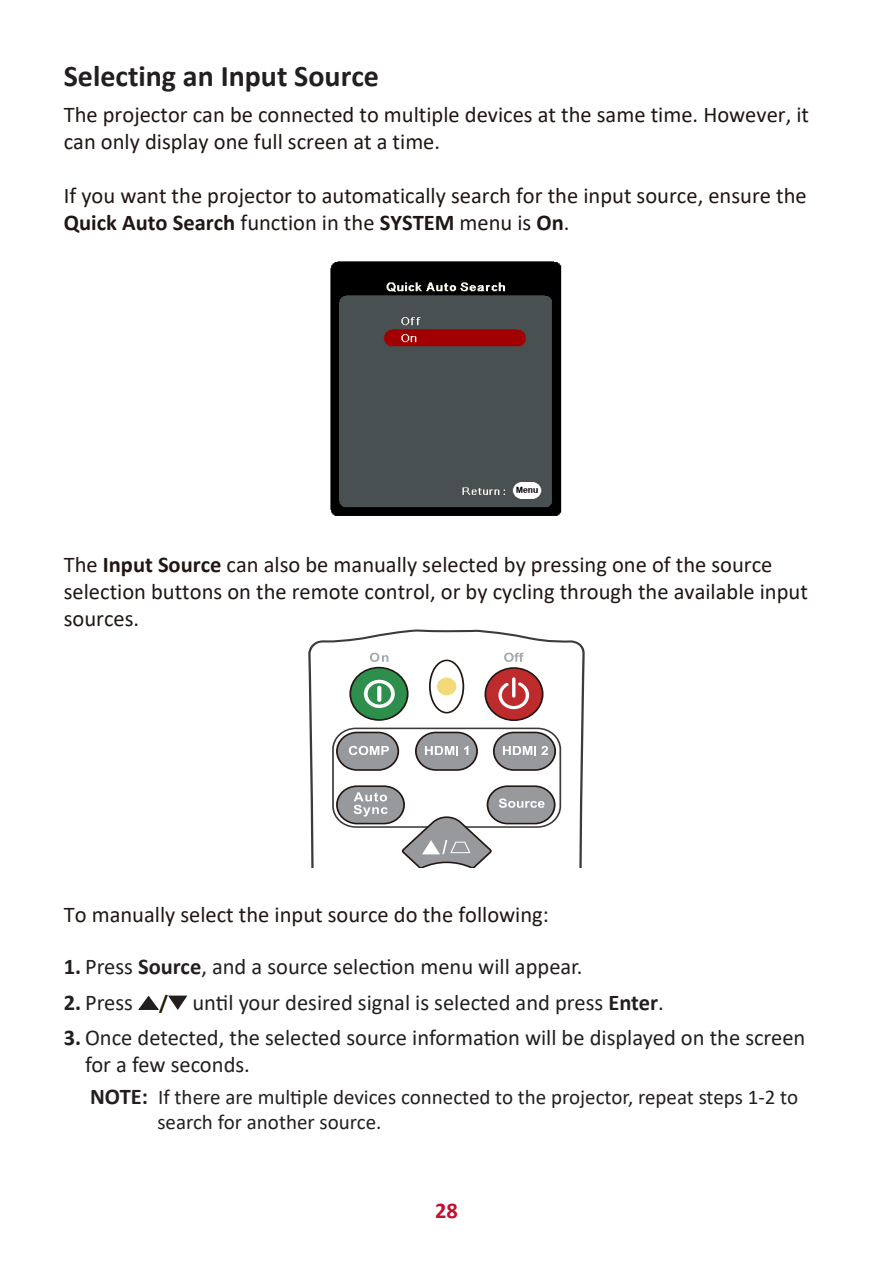
<style>
.page{position:relative;width:893px;height:1263px;background:#fff}
.page>*{position:absolute;margin:0;border:0;box-sizing:border-box;transform-origin:0 0}
.Heading_20_-_TOC{font:700 30px "Calibri";color:#231f20}
.Body{font:22.5px/27px "Calibri";color:#211613}
.t1{font:22.5px/27px "Calibri";color:#231f20}
.t2{font:700 22.5px "Calibri";color:#c3102f}
.Note{font:21px/25.2px "Calibri";color:#231f20}
.s1{font-weight:700}
.s2{font-weight:700;font-size:21px;color:#251a05}
.s3{font-weight:700;font-size:22.5px}
</style>
<div class="page">
<img style="left:330px;top:261px;width:232px;height:255px">
<svg style="left:308px;top:629px;width:277px;height:238px"></svg>
<svg style="left:335px;top:653px;width:222px;height:214px"></svg>
<svg style="left:138px;top:995px;width:21px;height:15px"></svg>
<svg style="left:168px;top:995px;width:20px;height:15px"></svg>
<p class="Heading_20_-_TOC" style="left:64px;top:55px;width:317px">Selecting an Input Source</p>
<p class="Body" style="left:64px;top:100px;width:747px">The projector can be connected to multiple devices at the same time. However, it can only display one full screen at a time.</p>
<p class="Body" style="left:64px;top:181px;width:744px">If you want the projector to automatically search for the input source, ensure the<br><span class="s1">Quick Auto Search</span> function in the <span class="s1">SYSTEM</span> menu is <span class="s1">On</span>.</p>
<p class="Body" style="left:64px;top:550px;width:746px">The <span class="s1">Input Source</span> can also be manually selected by pressing one of the source selection buttons on the remote control, or by cycling through the available input sources.</p>
<p class="Body" style="left:64px;top:900px;width:487px">To manually select the input source do the following:</p>
<p class="t1" style="left:64px;top:953px;width:520px"><span class="s1">1.</span> Press <span class="s1">Source</span>, and a source selection menu will appear.</p>
<p class="t1" style="left:64px;top:988px;width:601px"><span class="s1">2.</span> Press <span class="s2">/</span> until your desired signal is selected and press <span class="s1">Enter</span>.</p>
<p class="t1" style="left:85px;top:1024px;width:722px;text-indent:-21px"><span class="s1">3.</span> Once detected, the selected source information will be displayed on the screen for a few seconds.</p>
<p class="Note" style="left:157px;top:1084px;width:642px;text-indent:-67px"><span class="s3">NOTE:</span> If there are multiple devices connected to the projector, repeat steps 1-2 to search for another source.</p>
<p class="t2" style="left:435px;top:1194px;width:24px">28</p>
</div>
